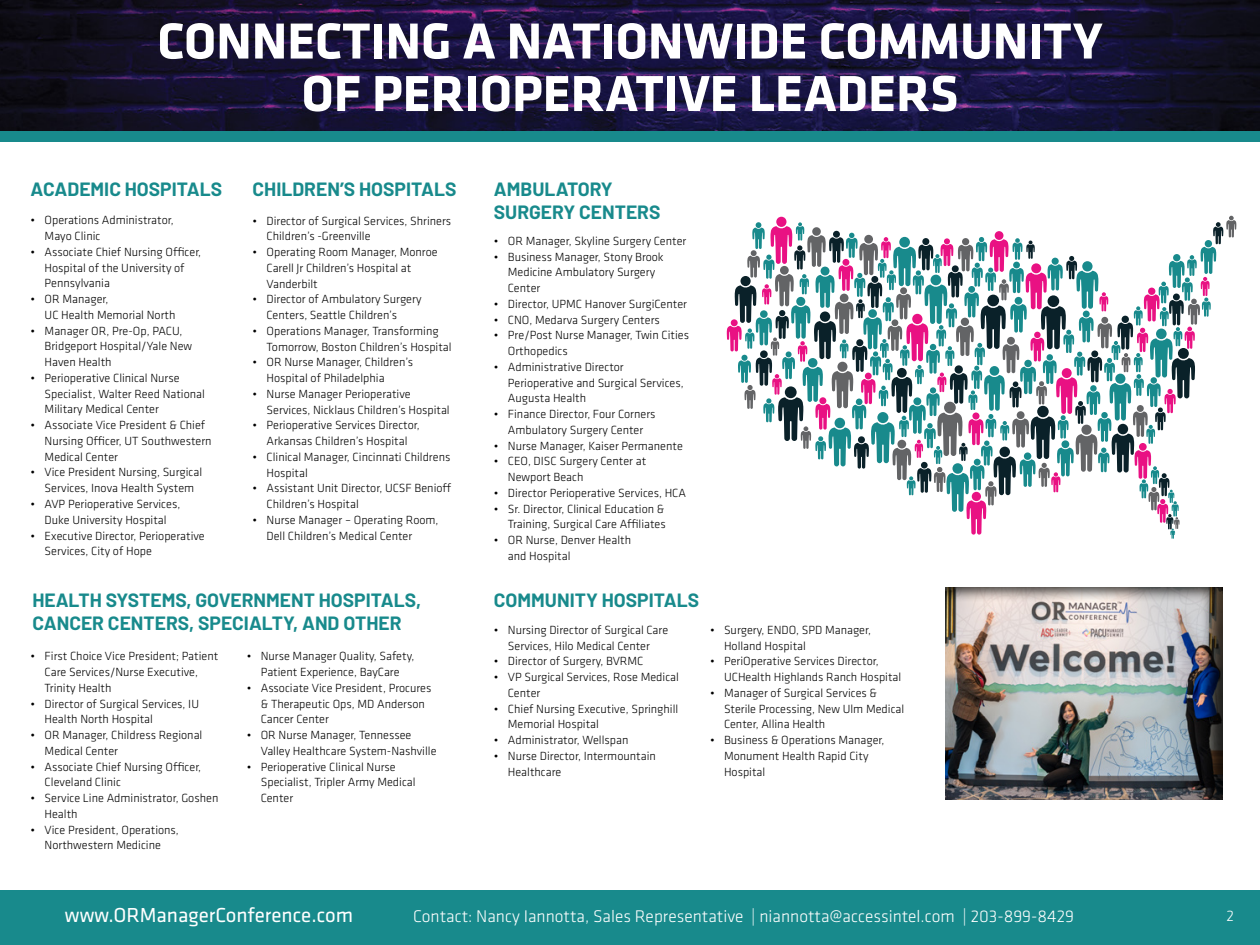
<style>
.page{position:relative;width:1260px;height:945px;background:#fff}
.page>*{position:absolute;margin:0;border:0;box-sizing:border-box;transform-origin:0 0}
.t1{font:700 52.5px/52.5px "Klavika Basic";color:#fff;text-align:center}
.t2{font:21px "Klavika Basic";color:#fff}
.t3{font:700 19.25px/23.1px "Barlow";color:#188a8c}
.t4{font:300 17.5px "Klavika Basic";color:#fff}
.t5{font:300 15.75px "Klavika Basic";color:#fff}
.t6{font:300 12.25px/15.8px "Klavika Basic";color:#000}
</style>
<div class="page">
<div style="left:0;top:891px;width:1260px;height:54px;background:#188a8c"></div>
<img style="left:0;top:0;width:1260px;height:142px">
<div style="left:0;top:131px;width:1260px;height:10px;background:#188a8c"></div>
<svg style="left:727px;top:216px;width:509px;height:323px"></svg>
<div style="left:944px;top:587px;width:281px;height:215px;background:#000;opacity:.75"></div>
<h1 class="t1" style="left:157px;top:13px;width:947px">CONNECTING A NATIONWIDE COMMUNITY<br>OF PERIOPERATIVE LEADERS</h1>
<h3 class="t3" style="left:31px;top:177px;width:193px">ACADEMIC HOSPITALS</h3>
<h3 class="t3" style="left:494px;top:177px;width:120px">AMBULATORY</h3>
<p class="t6" style="left:31px;top:212px;width:145px">• Operations Administrator,</p>
<h3 class="t3" style="left:253px;top:177px;width:206px">CHILDREN’S HOSPITALS</h3>
<h3 class="t3" style="left:494px;top:200px;width:168px">SURGERY CENTERS</h3>
<p class="t6" style="left:267px;top:212px;width:186px;text-indent:-14px">• Director of Surgical Services, Shriners<br>Children’s -Greenville</p>
<p class="t6" style="left:267px;top:244px;width:173px;text-indent:-14px">• Operating Room Manager, Monroe<br>Carell Jr Children’s Hospital at<br>Vanderbilt</p>
<p class="t6" style="left:267px;top:291px;width:157px;text-indent:-14px">• Director of Ambulatory Surgery<br>Centers, Seattle Children’s</p>
<p class="t6" style="left:267px;top:323px;width:187px;text-indent:-14px">• Operations Manager, Transforming<br>Tomorrow, Boston Children’s Hospital</p>
<p class="t6" style="left:267px;top:354px;width:148px;text-indent:-14px">• OR Nurse Manager, Children’s<br>Hospital of Philadelphia</p>
<p class="t6" style="left:267px;top:386px;width:185px;text-indent:-14px">• Nurse Manager Perioperative<br>Services, Nicklaus Children’s Hospital</p>
<p class="t6" style="left:253px;top:417px;width:169px;text-align:center">• Perioperative Services Director,<br>Arkansas Children’s Hospital</p>
<p class="t6" style="left:267px;top:449px;width:185px;text-indent:-14px">• Clinical Manager, Cincinnati Childrens<br>Hospital</p>
<p class="t6" style="left:267px;top:480px;width:186px;text-indent:-14px">• Assistant Unit Director, UCSF Benioff<br>Children’s Hospital</p>
<p class="t6" style="left:267px;top:512px;width:174px;text-indent:-14px">• Nurse Manager – Operating Room,<br>Dell Children’s Medical Center</p>
<p class="t6" style="left:45px;top:228px;width:57px">Mayo Clinic</p>
<p class="t6" style="left:45px;top:244px;width:158px;text-indent:-14px">• Associate Chief Nursing Officer,<br>Hospital of the University of<br>Pennsylvania</p>
<p class="t6" style="left:45px;top:291px;width:132px;text-indent:-14px">• OR Manager,<br>UC Health Memorial North</p>
<p class="t6" style="left:45px;top:323px;width:149px;text-indent:-14px">• Manager OR, Pre-Op, PACU,<br>Bridgeport Hospital/Yale New<br>Haven Health</p>
<p class="t6" style="left:45px;top:370px;width:162px;text-indent:-14px">• Perioperative Clinical Nurse<br>Specialist, Walter Reed National<br>Military Medical Center</p>
<p class="t6" style="left:45px;top:417px;width:169px;text-indent:-14px">• Associate Vice President &amp; Chief<br>Nursing Officer, UT Southwestern<br>Medical Center</p>
<p class="t6" style="left:31px;top:464px;width:173px;text-align:center">• Vice President Nursing, Surgical<br>Services, Inova Health System</p>
<p class="t6" style="left:31px;top:496px;width:151px;text-align:center">• AVP Perioperative Services,<br>Duke University Hospital</p>
<p class="t6" style="left:45px;top:527px;width:162px;text-indent:-14px">• Executive Director, Perioperative<br>Services, City of Hope</p>
<p class="t6" style="left:494px;top:233px;width:194px">• OR Manager, Skyline Surgery Center</p>
<p class="t6" style="left:508px;top:249px;width:157px;text-indent:-14px">• Business Manager, Stony Brook<br>Medicine Ambulatory Surgery<br>Center</p>
<p class="t6" style="left:494px;top:296px;width:195px">• Director, UPMC Hanover SurgiCenter</p>
<p class="t6" style="left:494px;top:312px;width:167px">• CNO, Medarva Surgery Centers</p>
<p class="t6" style="left:508px;top:327px;width:183px;text-indent:-14px">• Pre/Post Nurse Manager, Twin Cities<br>Orthopedics</p>
<p class="t6" style="left:508px;top:359px;width:177px;text-indent:-14px">• Administrative Director<br>Perioperative and Surgical Services,<br>Augusta Health</p>
<p class="t6" style="left:494px;top:406px;width:163px;text-align:center">• Finance Director, Four Corners<br>Ambulatory Surgery Center</p>
<p class="t6" style="left:494px;top:438px;width:191px">• Nurse Manager, Kaiser Permanente</p>
<p class="t6" style="left:508px;top:453px;width:140px;text-indent:-14px">• CEO, DISC Surgery Center at<br>Newport Beach</p>
<p class="t6" style="left:494px;top:485px;width:194px">• Director Perioperative Services, HCA</p>
<p class="t6" style="left:494px;top:501px;width:173px;text-align:right">• Sr. Director, Clinical Education &amp;<br>Training, Surgical Care Affiliates</p>
<p class="t6" style="left:508px;top:532px;width:125px;text-indent:-14px">• OR Nurse, Denver Health and Hospital</p>
<h3 class="t3" style="left:32px;top:588px;width:390px">HEALTH SYSTEMS, GOVERNMENT HOSPITALS,<br>CANCER CENTERS, SPECIALTY, AND OTHER</h3>
<p class="t6" style="left:45px;top:648px;width:175px;text-indent:-14px">• First Choice Vice President; Patient<br>Care Services/Nurse Executive,<br>Trinity Health</p>
<p class="t6" style="left:45px;top:696px;width:156px;text-indent:-14px">• Director of Surgical Services, IU<br>Health North Hospital</p>
<p class="t6" style="left:45px;top:727px;width:159px;text-indent:-14px">• OR Manager, Childress Regional<br>Medical Center</p>
<p class="t6" style="left:45px;top:759px;width:158px;text-indent:-14px">• Associate Chief Nursing Officer,<br>Cleveland Clinic</p>
<p class="t6" style="left:45px;top:790px;width:175px;text-indent:-14px">• Service Line Administrator, Goshen<br>Health</p>
<p class="t6" style="left:31px;top:822px;width:150px;text-align:center">• Vice President, Operations,<br>Northwestern Medicine</p>
<p class="t6" style="left:247px;top:648px;width:169px;text-align:center">• Nurse Manager Quality, Safety,<br>Patient Experience, BayCare</p>
<p class="t6" style="left:261px;top:680px;width:172px;text-indent:-14px">• Associate Vice President, Procures &amp; Therapeutic Ops, MD Anderson<br>Cancer Center</p>
<p class="t6" style="left:261px;top:727px;width:177px;text-indent:-14px">• OR Nurse Manager, Tennessee<br>Valley Healthcare System-Nashville</p>
<p class="t6" style="left:261px;top:759px;width:156px;text-indent:-14px">• Perioperative Clinical Nurse<br>Specialist, Tripler Army Medical<br>Center</p>
<h3 class="t3" style="left:494px;top:588px;width:207px">COMMUNITY HOSPITALS</h3>
<p class="t6" style="left:494px;top:622px;width:176px;text-align:center">• Nursing Director of Surgical Care<br>Services, Hilo Medical Center</p>
<p class="t6" style="left:494px;top:653px;width:151px">• Director of Surgery, BVRMC</p>
<p class="t6" style="left:508px;top:669px;width:173px;text-indent:-14px">• VP Surgical Services, Rose Medical<br>Center</p>
<p class="t6" style="left:508px;top:701px;width:172px;text-indent:-14px">• Chief Nursing Executive, Springhill<br>Memorial Hospital</p>
<p class="t6" style="left:494px;top:732px;width:136px">• Administrator, Wellspan</p>
<p class="t6" style="left:508px;top:748px;width:149px;text-indent:-14px">• Nurse Director, Intermountain<br>Healthcare</p>
<p class="t6" style="left:724px;top:622px;width:149px;text-indent:-14px">• Surgery, ENDO, SPD Manager,<br>Holland Hospital</p>
<p class="t6" style="left:724px;top:653px;width:179px;text-indent:-14px">• PeriOperative Services Director,<br>UCHealth Highlands Ranch Hospital</p>
<p class="t6" style="left:724px;top:685px;width:182px;text-indent:-14px">• Manager of Surgical Services &amp;<br>Sterile Processing, New Ulm Medical<br>Center, Allina Health</p>
<p class="t6" style="left:724px;top:732px;width:162px;text-indent:-14px">• Business &amp; Operations Manager,<br>Monument Health Rapid City<br>Hospital</p>
<h2 class="t2" style="left:65px;top:902px;width:290px">www.ORManagerConference.com</h2>
<h3 class="t4" style="left:413px;top:906px;width:662px">Contact: Nancy Iannotta, Sales Representative | niannotta@accessintel.com | 203-899-8429</h3>
<p class="t5" style="left:1226px;top:907px;width:9px">2</p>
</div>
